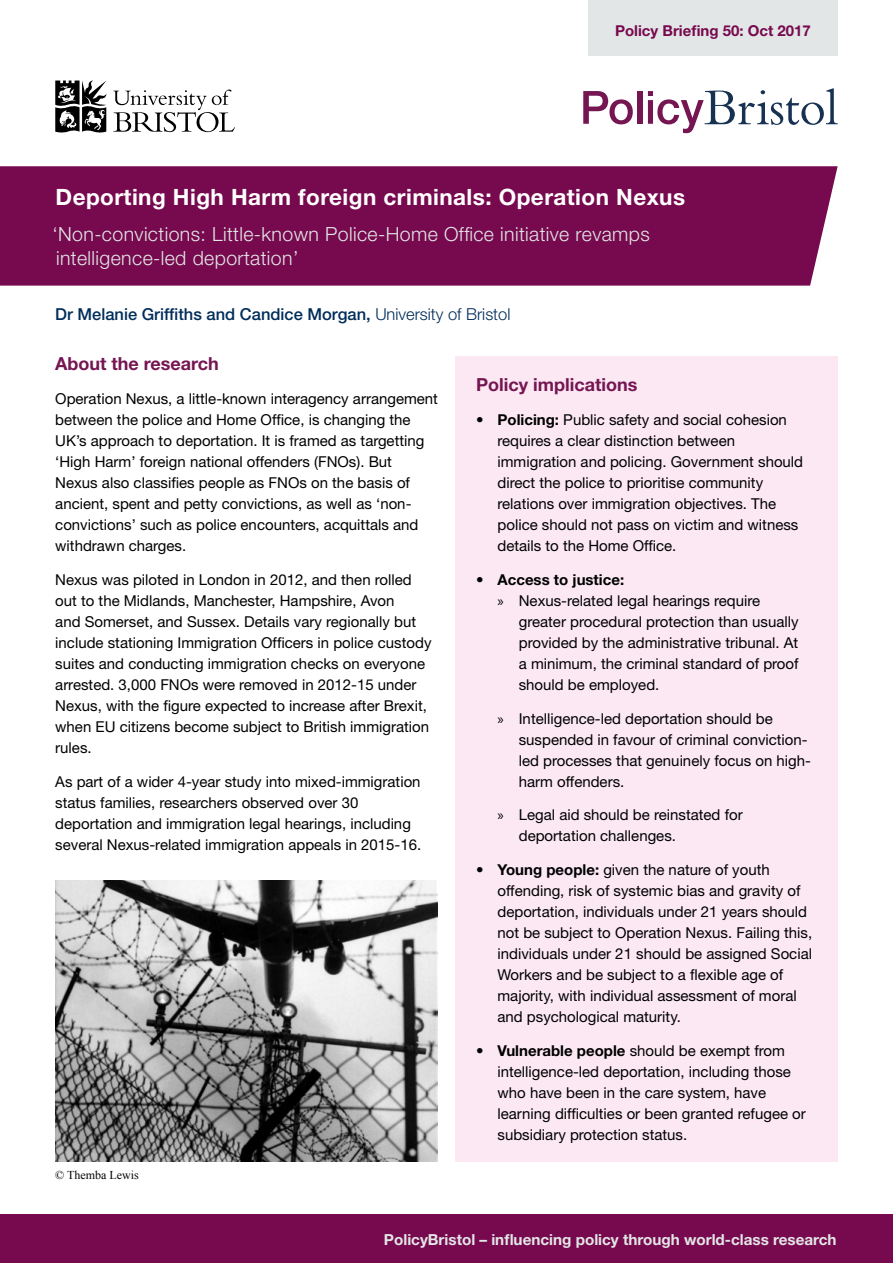
<style>
.page{position:relative;width:893px;height:1263px;background:#fff}
.page>*{position:absolute;margin:0;border:0;box-sizing:border-box;transform-origin:0 0}
.t1{font:700 22.5px "Helvetica Neue";letter-spacing:.02em;color:#fff}
.t2{font:300 19.5px/23.4px "Helvetica Neue";letter-spacing:.02em;color:#e3e6e6}
.t3{font:700 18px "Helvetica Neue";color:#751652}
.t4{font:500 16.5px "Helvetica Neue";color:#002d5a}
.t5{font:700 15.3px "Helvetica Neue";color:#e3e6e6}
.t6{font:15px/21px "Helvetica Neue";color:#000}
.t7{font:700 15px "Helvetica Neue";color:#77094f}
.t8{font:700 15px "Helvetica Neue";color:#000}
.t9{font:12px "Times New Roman";color:#000}
.s1{font-weight:300}
.s2{font-weight:700}
.s3{font-weight:400}
.s4{font-family:"Myriad Pro"}
</style>
<div class="page">
<div style="left:0;top:166px;width:838px;height:120px;background:#77094f"></div>
<div style="left:0;top:1214px;width:893px;height:49px;background:#77094f"></div>
<div style="left:588px;top:0;width:250px;height:55px;background:#e3e6e6"></div>
<div style="left:455px;top:356px;width:383px;height:805px;background:#fbe8f3"></div>
<svg style="left:113px;top:90px;width:122px;height:42px"></svg>
<svg style="left:55px;top:80px;width:51px;height:53px"></svg>
<svg style="left:583px;top:91px;width:50px;height:33px"></svg>
<div style="left:637px;top:91px;width:5px;height:33px;background:#751652"></div>
<svg style="left:648px;top:88px;width:190px;height:45px"></svg>
<img style="left:55px;top:880px;width:383px;height:281px">
<p class="t7" style="left:615px;top:21px;width:197px">Policy Briefing 50: Oct 2017</p>
<h1 class="t1" style="left:56px;top:183px;width:631px">Deporting High Harm foreign criminals: Operation Nexus</h1>
<h2 class="t2" style="left:52px;top:222px;width:599px">‘Non-convictions: Little-known Police-Home Office initiative revamps intelligence-led deportation’</h2>
<p class="t4" style="left:55px;top:304px;width:457px">Dr Melanie Griffiths and Candice Morgan, <span class="s1">University of Bristol</span></p>
<p class="t3" style="left:55px;top:353px;width:165px">About the research</p>
<p class="t6" style="left:55px;top:388px;width:384px">Operation Nexus, a little-known interagency arrangement between the police and Home Office, is changing the UK’s approach to deportation. It is framed as targetting ‘High Harm’ foreign national offenders (FNOs). But Nexus also classifies people as FNOs on the basis of ancient, spent and petty convictions, as well as ‘non&shy;convictions’ such as police encounters, acquittals and withdrawn charges.</p>
<p class="t6" style="left:55px;top:569px;width:378px">Nexus was piloted in London in 2012, and then rolled out to the Midlands, Manchester, Hampshire, Avon<br>and Somerset, and Sussex. Details vary regionally but include stationing Immigration Officers in police custody suites and conducting immigration checks on everyone arrested. 3,000 FNOs were removed in 2012-15 under Nexus, with the figure expected to increase after Brexit, when EU citizens become subject to British immigration rules.</p>
<p class="t6" style="left:55px;top:771px;width:367px">As part of a wider 4-year study into mixed-immigration status families, researchers observed over 30 deportation and immigration legal hearings, including several Nexus-related immigration appeals in 2015-16.</p>
<p class="t9" style="left:55px;top:1167px;width:85px">© Themba Lewis</p>
<p class="t3" style="left:476px;top:374px;width:163px">Policy implications</p>
<p class="t6" style="left:497px;top:409px;width:307px;text-indent:-21px">• <span class="s2">Policing:</span> Public safety and social cohesion requires a clear distinction between immigration and policing. Government should direct the police to prioritise community relations over immigration objectives. The police should not pass on victim and witness details to the Home Office.</p>
<p class="t8" style="left:476px;top:570px;width:149px"><span class="s3">•</span> Access to justice:</p>
<p class="t6" style="left:497px;top:590px;width:264px"><span class="s4">»</span> Nexus-related legal hearings require</p>
<p class="t6" style="left:519px;top:611px;width:281px">greater procedural protection than usually</p>
<p class="t6" style="left:519px;top:632px;width:281px">provided by the administrative tribunal. At</p>
<p class="t6" style="left:519px;top:653px;width:281px">a minimum, the criminal standard of proof</p>
<p class="t6" style="left:519px;top:674px;width:142px">should be employed.</p>
<p class="t6" style="left:519px;top:708px;width:294px;text-indent:-21px"><span class="s4">»</span> Intelligence-led deportation should be suspended in favour of criminal conviction&shy;led processes that genuinely focus on high&shy;harm offenders.</p>
<p class="t6" style="left:519px;top:804px;width:225px;text-indent:-21px"><span class="s4">»</span> Legal aid should be reinstated for deportation challenges.</p>
<p class="t6" style="left:497px;top:859px;width:316px;text-indent:-21px">• <span class="s2">Young people:</span> given the nature of youth offending, risk of systemic bias and gravity of deportation, individuals under 21 years should not be subject to Operation Nexus. Failing this, individuals under 21 should be assigned Social Workers and be subject to a flexible age of majority, with individual assessment of moral and psychological maturity.</p>
<p class="t6" style="left:497px;top:1040px;width:310px;text-indent:-21px">• <span class="s2">Vulnerable people</span> should be exempt from intelligence-led deportation, including those who have been in the care system, have learning difficulties or been granted refugee or subsidiary protection status.</p>
<p class="t5" style="left:384px;top:1229px;width:454px">PolicyBristol – influencing policy through world-class research</p>
</div>
